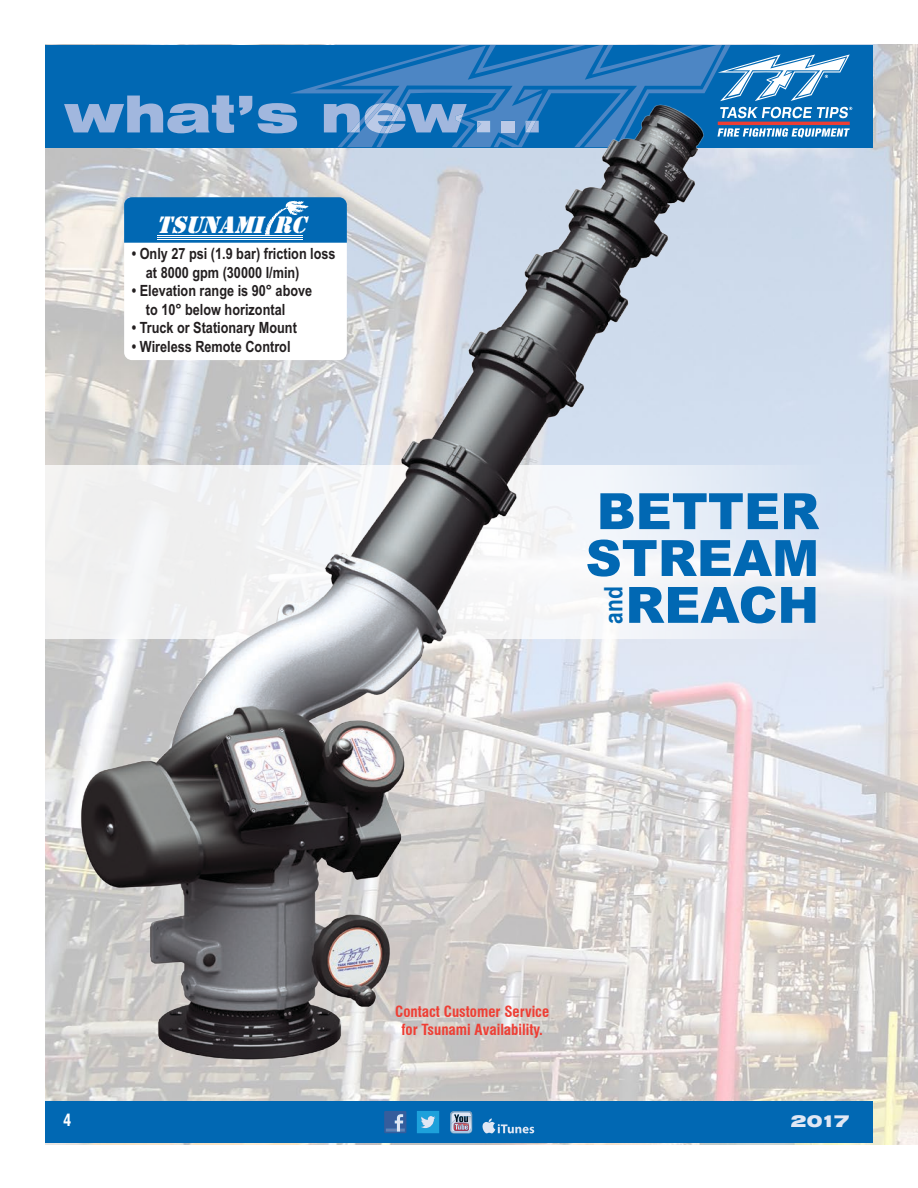
<style>
.page{position:relative;width:918px;height:1188px;background:#fff}
.page>*{position:absolute;margin:0;border:0;box-sizing:border-box;transform-origin:0 0}
.t1{font:900 50.1px/46.8px "Arial";color:#0168b3}
.t2{font:700 25.5px "Arial Narrow";color:#0168b3}
.t3{font:italic 23.4px "Stencil BT";color:#fff}
.t4{font:900 expanded 16.5px "Swiss 721 BT";color:#e0e7f4}
.Bullets{font:700 condensed 16.5px "Swiss 721 BT";color:#fff}
.t5{font:700 15.45px/18.6px "Arial Narrow";color:#231f20}
.call_outs{font:700 condensed 15px/18px "Swiss 721 BT";color:#ee3e34;text-align:center}
</style>
<div class="page">
<img style="left:45px;top:45px;width:873px;height:1100px">
<div style="left:45px;top:1102px;width:828px;height:41px;background:#0168b3"></div>
<div style="left:45px;top:45px;width:828px;height:102px;background:#0168b3"></div>
<svg style="left:64px;top:95px;width:188px;height:38px"></svg>
<svg style="left:290px;top:45px;width:562px;height:93px"></svg>
<svg style="left:384px;top:1111px;width:22px;height:22px"></svg>
<svg style="left:450px;top:1111px;width:23px;height:22px"></svg>
<svg style="left:482px;top:1118px;width:52px;height:15px"></svg>
<svg style="left:417px;top:1111px;width:22px;height:22px"></svg>
<svg style="left:45px;top:465px;width:828px;height:174px;fill:#e4eaf3"></svg>
<img style="left:74px;top:96px;width:631px;height:972px">
<p class="t3" style="left:156px;top:211px;width:159px">TSUNAMI RC</p>
<p class="t5" style="left:146px;top:244px;width:191px;text-indent:-14px">• Only 27 psi (1.9 bar) friction loss at 8000 gpm (30000 l/min)</p>
<p class="t5" style="left:146px;top:281px;width:168px;text-indent:-14px">• Elevation range is 90° above to 10° below horizontal</p>
<p class="t5" style="left:132px;top:318px;width:167px">• Truck or Stationary Mount</p>
<p class="t5" style="left:132px;top:336px;width:160px">• Wireless Remote Control</p>
<p class="t1" style="left:586px;top:486px;width:235px">BETTER<br>STREAM</p>
<p class="t2" style="left:594px;top:624px;width:39px;rotate:-90deg">and</p>
<p class="t1" style="left:625px;top:580px;width:195px">REACH</p>
<p class="call_outs" style="left:395px;top:1003px;width:156px">Contact Customer Service for Tsunami Availability.</p>
<p class="Bullets" style="left:63px;top:1110px;width:10px">4</p>
<p class="t4" style="left:791px;top:1111px;width:60px">2017</p>
</div>
